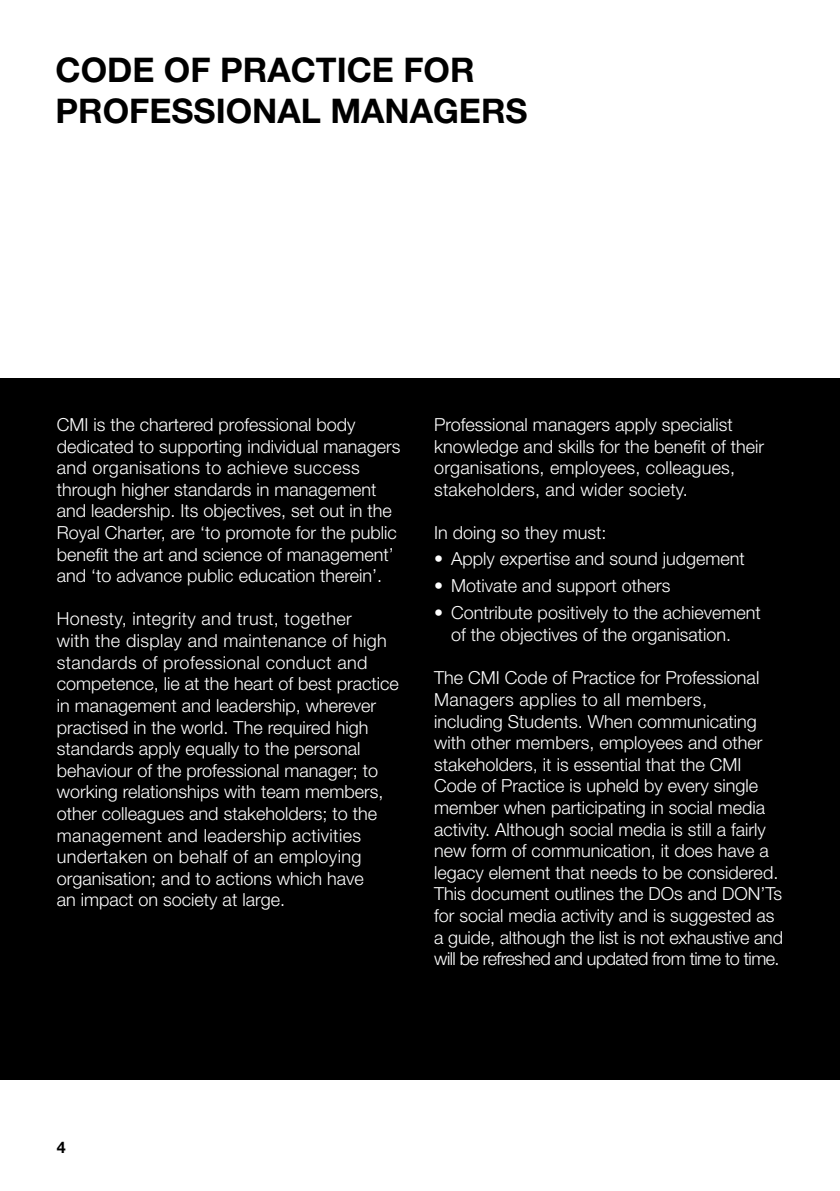
<style>
.page{position:relative;width:840px;height:1191px;background:#fff}
.page>*{position:absolute;margin:0;border:0;box-sizing:border-box;transform-origin:0 0}
.t1{font:700 34px/40.8px "Helvetica Neue";color:#000}
.t2{font:300 18px/21.6px "Helvetica Neue";color:#fff}
.t3{font:700 16px "Helvetica Neue";color:#000}
</style>
<div class="page">
<div style="left:0;top:378px;width:839px;height:701px;background:#000"></div>
<h1 class="t1" style="left:55px;top:48px;width:473px">CODE OF PRACTICE FOR<br>PROFESSIONAL MANAGERS</h1>
<p class="t2" style="left:57px;top:413px;width:345px">CMI is the chartered professional body dedicated to supporting individual managers and organisations to achieve success through higher standards in management and leadership. Its objectives, set out in the Royal Charter, are ‘to promote for the public benefit the art and science of management’ and ‘to advance public education therein’.</p>
<p class="t2" style="left:57px;top:608px;width:343px">Honesty, integrity and trust, together<br>with the display and maintenance of high standards of professional conduct and competence, lie at the heart of best practice in management and leadership, wherever practised in the world. The required high standards apply equally to the personal behaviour of the professional manager; to working relationships with team members, other colleagues and stakeholders; to the management and leadership activities undertaken on behalf of an employing organisation; and to actions which have<br>an impact on society at large.</p>
<p class="t2" style="left:434px;top:413px;width:331px">Professional managers apply specialist knowledge and skills for the benefit of their organisations, employees, colleagues, stakeholders, and wider society.</p>
<p class="t2" style="left:434px;top:521px;width:174px">In doing so they must:</p>
<p class="t2" style="left:434px;top:547px;width:312px">• Apply expertise and sound judgement</p>
<p class="t2" style="left:434px;top:574px;width:238px">• Motivate and support others</p>
<p class="t2" style="left:451px;top:602px;width:311px;text-indent:-17px">• Contribute positively to the achievement of the objectives of the organisation.</p>
<p class="t2" style="left:434px;top:666px;width:350px">The CMI Code of Practice for Professional Managers applies to all members,<br>including Students. When communicating with other members, employees and other stakeholders, it is essential that the CMI Code of Practice is upheld by every single member when participating in social media activity. Although social media is still a fairly new form of communication, it does have a legacy element that needs to be considered.<br>This document outlines the DOs and DON’Ts for social media activity and is suggested as a guide, although the list is not exhaustive and will be refreshed and updated from time to time.</p>
<p class="t3" style="left:57px;top:1137px;width:10px">4</p>
</div>
